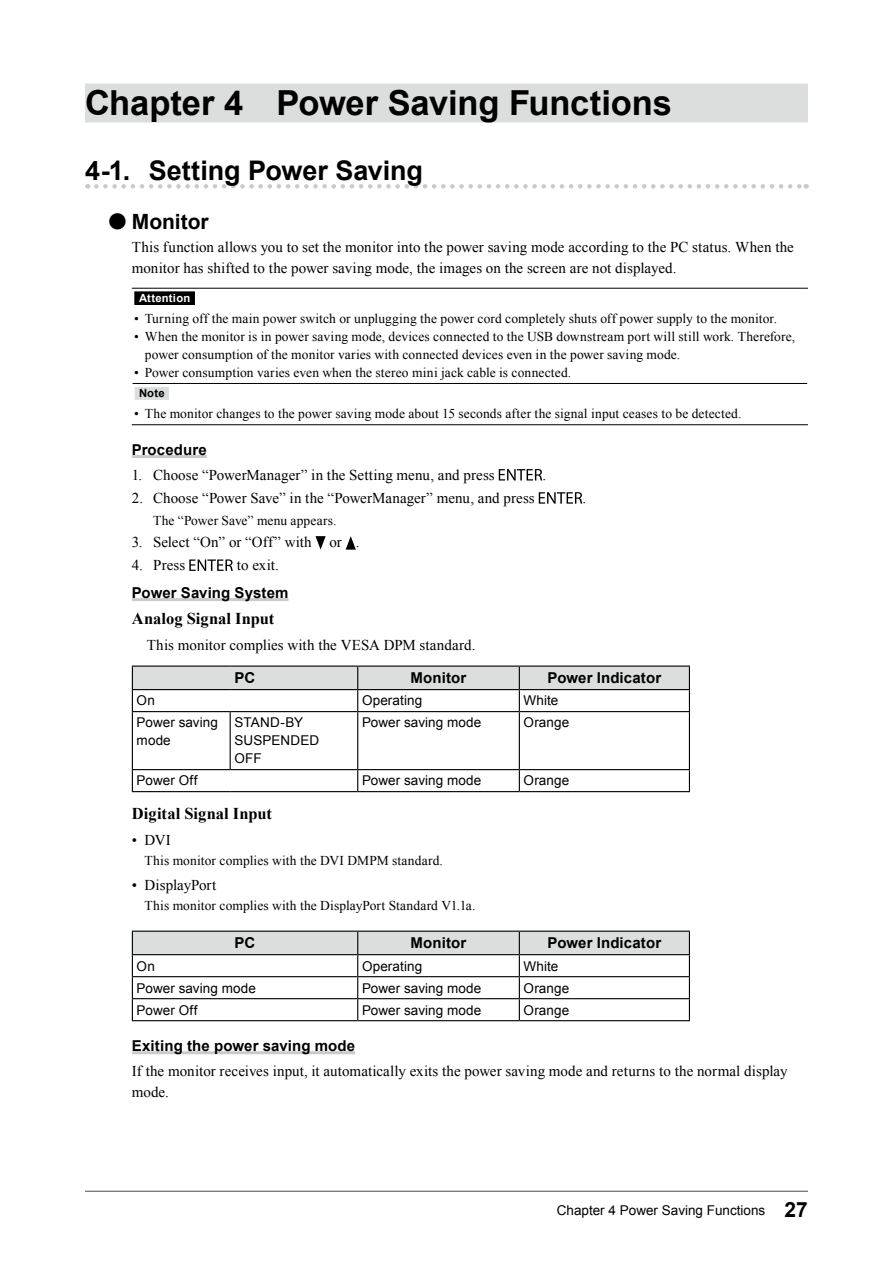
<style>
.page{position:relative;width:893px;height:1263px;background:#fff}
.page>*{position:absolute;margin:0;border:0;box-sizing:border-box;transform-origin:0 0}
.t1{font:700 34.5px "Arial";letter-spacing:-.005em;color:#000}
.t2{font:700 27px "Arial";letter-spacing:-.005em;color:#000}
.t3{font:700 21px "Arial";color:#000}
.t4{font:700 16.5px "Times New Roman";letter-spacing:.005em;color:#000}
.t5{font:15px/21px "Times New Roman";letter-spacing:.005em;color:#000}
.t6{font:700 15px "Arial";letter-spacing:.01em;color:#000}
.t7{font:13.5px/18px "Times New Roman";letter-spacing:.01em;color:#000}
.t8{font:13.5px/18px "Arial";letter-spacing:.005em;color:#000}
.t9{font:700 11.25px "Arial";letter-spacing:.02em;color:#fff}
.t10{font:700 11.25px "Arial";color:#000}
.s1{font-size:37.8px}
.s2{font-weight:700;font-size:21px}
</style>
<div class="page">
<hr style="left:85px;top:1191px;width:723px;height:1px;background:#595757">
<div style="left:85px;top:84px;width:723px;height:39px;background:#dcdddd"></div>
<svg style="left:96px;top:184px;width:711px;height:5px"></svg>
<hr style="left:132px;top:455px;width:75px;height:3px;background:#c9caca">
<hr style="left:132px;top:598px;width:157px;height:3px;background:#c9caca">
<hr style="left:132px;top:1051px;width:223px;height:3px;background:#c9caca">
<hr style="left:132px;top:288px;width:676px;height:1px;background:#000">
<hr style="left:133px;top:383px;width:674px;height:1px;background:#000">
<hr style="left:132px;top:424px;width:676px;height:1px;background:#000">
<div style="left:134px;top:291px;width:61px;height:14px;background:#000"></div>
<div style="left:135px;top:387px;width:34px;height:13px;background:#dcdddd"></div>
<svg style="left:499px;top:469px;width:43px;height:11px"></svg>
<svg style="left:539px;top:492px;width:43px;height:12px"></svg>
<svg style="left:315px;top:536px;width:11px;height:14px"></svg>
<svg style="left:346px;top:536px;width:10px;height:14px"></svg>
<svg style="left:189px;top:559px;width:44px;height:12px"></svg>
<hr style="left:132px;top:665px;width:98px;height:2px;background:#000">
<hr style="left:230px;top:665px;width:128px;height:2px;background:#000">
<hr style="left:358px;top:665px;width:161px;height:2px;background:#000">
<hr style="left:519px;top:665px;width:171px;height:2px;background:#000">
<svg style="left:132px;top:666px;width:558px;height:45px"></svg>
<hr style="left:132px;top:711px;width:98px;height:1px;background:#000">
<hr style="left:132px;top:712px;width:1px;height:57px;background:#000">
<hr style="left:230px;top:711px;width:128px;height:1px;background:#000">
<hr style="left:230px;top:712px;width:1px;height:57px;background:#000">
<hr style="left:358px;top:711px;width:161px;height:1px;background:#000">
<hr style="left:357px;top:712px;width:1px;height:57px;background:#000">
<hr style="left:519px;top:711px;width:171px;height:1px;background:#000">
<hr style="left:519px;top:712px;width:1px;height:57px;background:#000">
<hr style="left:689px;top:712px;width:1px;height:57px;background:#000">
<hr style="left:132px;top:769px;width:98px;height:1px;background:#000">
<svg style="left:132px;top:770px;width:1px;height:21px"></svg>
<hr style="left:230px;top:769px;width:128px;height:1px;background:#000">
<hr style="left:358px;top:769px;width:161px;height:1px;background:#000">
<svg style="left:357px;top:770px;width:1px;height:21px"></svg>
<hr style="left:519px;top:769px;width:171px;height:1px;background:#000">
<svg style="left:519px;top:770px;width:1px;height:21px"></svg>
<svg style="left:689px;top:770px;width:1px;height:21px"></svg>
<hr style="left:132px;top:791px;width:98px;height:1px;background:#000">
<hr style="left:230px;top:791px;width:128px;height:1px;background:#000">
<hr style="left:358px;top:791px;width:161px;height:1px;background:#000">
<hr style="left:519px;top:791px;width:171px;height:1px;background:#000">
<hr style="left:132px;top:930px;width:226px;height:2px;background:#000">
<hr style="left:358px;top:930px;width:161px;height:2px;background:#000">
<hr style="left:519px;top:930px;width:171px;height:2px;background:#000">
<svg style="left:132px;top:931px;width:558px;height:89px"></svg>
<hr style="left:132px;top:1020px;width:226px;height:1px;background:#000">
<hr style="left:358px;top:1020px;width:161px;height:1px;background:#000">
<hr style="left:519px;top:1020px;width:171px;height:1px;background:#000">
<h1 class="t1" style="left:85px;top:80px;width:588px">Chapter 4 Power Saving Functions</h1>
<h2 class="t2" style="left:85px;top:153px;width:340px">4-1. Setting Power Saving</h2>
<h3 class="t3" style="left:106px;top:207px;width:104px"><span class="s1">●</span>Monitor</h3>
<p class="t5" style="left:132px;top:236px;width:664px">This function allows you to set the monitor into the power saving mode according to the PC status. When the monitor has shifted to the power saving mode, the images on the screen are not displayed.</p>
<p class="t9" style="left:139px;top:291px;width:53px">Attention</p>
<p class="t7" style="left:134px;top:309px;width:644px">• Turning off the main power switch or unplugging the power cord completely shuts off power supply to the monitor.</p>
<p class="t7" style="left:145px;top:327px;width:652px;text-indent:-11px">• When the monitor is in power saving mode, devices connected to the USB downstream port will still work. Therefore, power consumption of the monitor varies with connected devices even in the power saving mode.</p>
<p class="t7" style="left:134px;top:363px;width:439px">• Power consumption varies even when the stereo mini jack cable is connected.</p>
<p class="t10" style="left:139px;top:386px;width:27px">Note</p>
<p class="t7" style="left:134px;top:404px;width:609px">• The monitor changes to the power saving mode about 15 seconds after the signal input ceases to be detected.</p>
<p class="t6" style="left:132px;top:440px;width:76px">Procedure</p>
<p class="t5" style="left:132px;top:464px;width:364px">1. Choose “PowerManager” in the Setting menu, and press</p>
<p class="t5" style="left:542px;top:464px;width:5px">.</p>
<p class="t5" style="left:132px;top:487px;width:404px">2. Choose “Power Save” in the “PowerManager” menu, and press</p>
<p class="t5" style="left:582px;top:487px;width:5px">.</p>
<p class="t7" style="left:153px;top:511px;width:185px">The “Power Save” menu appears.</p>
<p class="t5" style="left:132px;top:531px;width:229px">3. Select “On” or “Off” with or .</p>
<p class="t5" style="left:132px;top:554px;width:55px">4. Press</p>
<p class="t5" style="left:237px;top:554px;width:43px">to exit.</p>
<p class="t6" style="left:132px;top:583px;width:158px">Power Saving System</p>
<p class="t4" style="left:132px;top:607px;width:144px">Analog Signal Input</p>
<p class="t5" style="left:147px;top:634px;width:330px">This monitor complies with the VESA DPM standard.</p>
<p class="t6" style="left:235px;top:668px;width:22px">PC</p>
<p class="t6" style="left:411px;top:668px;width:57px">Monitor</p>
<p class="t6" style="left:548px;top:668px;width:115px">Power Indicator</p>
<p class="t8" style="left:137px;top:692px;width:20px">On</p>
<p class="t8" style="left:362px;top:692px;width:62px">Operating</p>
<p class="t8" style="left:524px;top:692px;width:36px">White</p>
<p class="t8" style="left:137px;top:714px;width:83px">Power saving mode</p>
<p class="t8" style="left:234px;top:714px;width:86px">STAND-BY<br>SUSPENDED<br>OFF</p>
<p class="t8" style="left:362px;top:714px;width:121px">Power saving mode</p>
<p class="t8" style="left:524px;top:714px;width:47px">Orange</p>
<p class="t8" style="left:137px;top:772px;width:62px">Power Off</p>
<p class="t8" style="left:362px;top:772px;width:121px">Power saving mode</p>
<p class="t8" style="left:524px;top:772px;width:47px">Orange</p>
<p class="t4" style="left:132px;top:802px;width:142px">Digital Signal Input</p>
<p class="t5" style="left:132px;top:829px;width:41px">• DVI</p>
<p class="t7" style="left:145px;top:851px;width:300px">This monitor complies with the DVI DMPM standard.</p>
<p class="t5" style="left:132px;top:874px;width:86px">• DisplayPort</p>
<p class="t7" style="left:145px;top:896px;width:332px">This monitor complies with the DisplayPort Standard V1.1a.</p>
<p class="t6" style="left:235px;top:933px;width:22px">PC</p>
<p class="t6" style="left:411px;top:933px;width:57px">Monitor</p>
<p class="t6" style="left:548px;top:933px;width:115px">Power Indicator</p>
<p class="t8" style="left:137px;top:957px;width:20px">On</p>
<p class="t8" style="left:362px;top:957px;width:62px">Operating</p>
<p class="t8" style="left:524px;top:957px;width:36px">White</p>
<p class="t8" style="left:137px;top:979px;width:121px">Power saving mode</p>
<p class="t8" style="left:362px;top:979px;width:121px">Power saving mode</p>
<p class="t8" style="left:524px;top:979px;width:47px">Orange</p>
<p class="t8" style="left:137px;top:1001px;width:62px">Power Off</p>
<p class="t8" style="left:362px;top:1001px;width:121px">Power saving mode</p>
<p class="t8" style="left:524px;top:1001px;width:47px">Orange</p>
<p class="t6" style="left:132px;top:1036px;width:225px">Exiting the power saving mode</p>
<p class="t5" style="left:132px;top:1060px;width:657px">If the monitor receives input, it automatically exits the power saving mode and returns to the normal display mode.</p>
<p class="t8" style="left:557px;top:1201px;width:253px">Chapter 4 Power Saving Functions <span class="s2">27</span></p>
</div>
